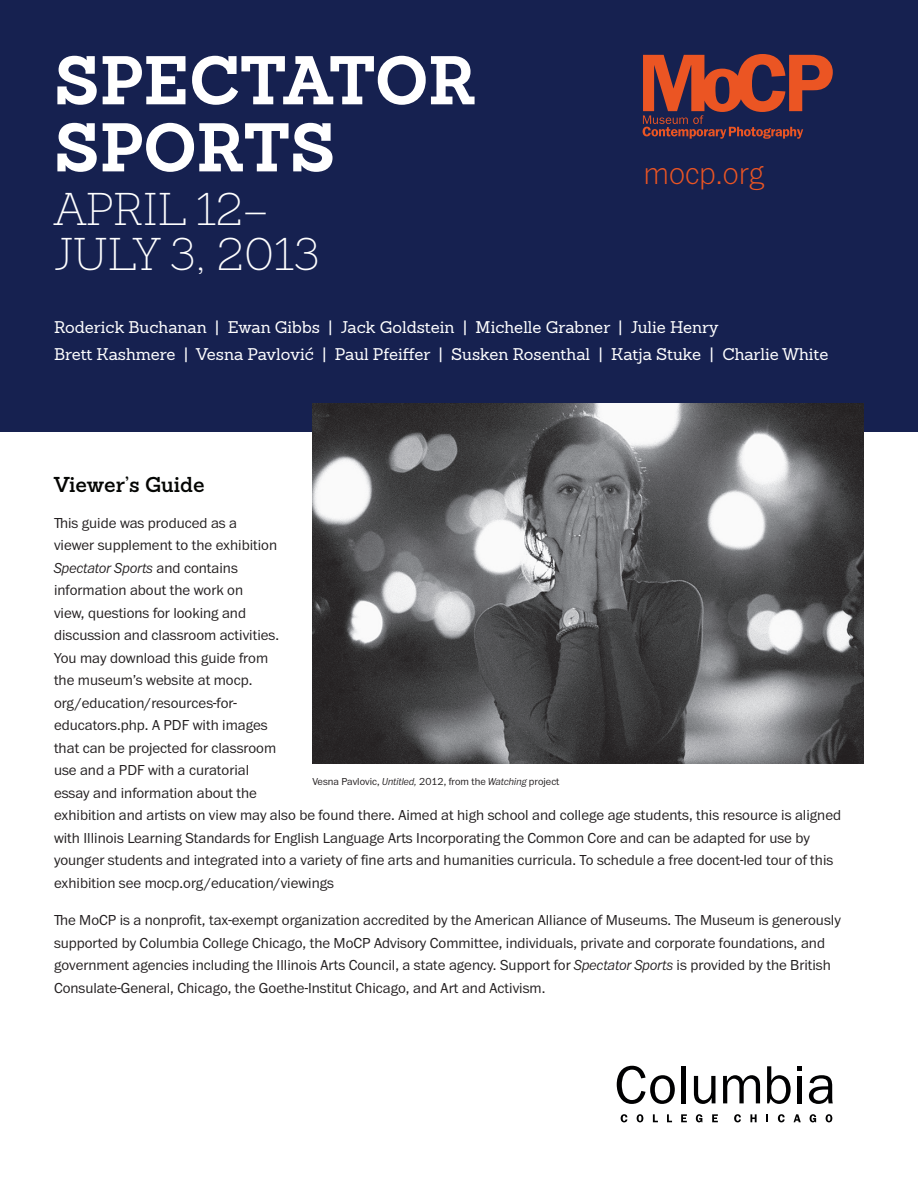
<style>
.page{position:relative;width:918px;height:1188px;background:#fff}
.page>*{position:absolute;margin:0;border:0;box-sizing:border-box;transform-origin:0 0}
.t1{font:700 67.05px/67.1px "Sanchez Slab";color:#fff}
.t2{font:44.7px/44.7px "Sanchez Slab Extra Ligh";color:#fff}
.t3{font:100 32.1px "Franklin ITC Pro";color:#eb5523}
.t4{font:600 21px "Sanchez Slab";color:#040503}
.t5{font:16.5px/27px "Sanchez Slab";color:#fff}
.t6{font:300 15px/22.5px "Franklin ITC Pro";color:#231f20}
.t7{font:300 10.5px "Franklin ITC Pro";color:#231f20}
.s1{font-style:italic}
</style>
<div class="page">
<div style="left:0;top:0;width:918px;height:432px;background:#162150"></div>
<svg style="left:643px;top:54px;width:190px;height:85px"></svg>
<svg style="left:617px;top:1066px;width:58px;height:38px"></svg>
<hr style="left:682px;top:1066px;width:4px;height:37px;background:#000001">
<svg style="left:694px;top:1076px;width:21px;height:28px"></svg>
<svg style="left:723px;top:1075px;width:37px;height:28px"></svg>
<svg style="left:767px;top:1066px;width:24px;height:38px"></svg>
<svg style="left:797px;top:1066px;width:5px;height:5px"></svg>
<div style="left:797px;top:1076px;width:5px;height:27px;background:#000001"></div>
<svg style="left:809px;top:1075px;width:24px;height:29px"></svg>
<svg style="left:621px;top:1114px;width:6px;height:8px"></svg>
<svg style="left:637px;top:1114px;width:6px;height:8px"></svg>
<svg style="left:653px;top:1114px;width:5px;height:8px"></svg>
<svg style="left:667px;top:1114px;width:5px;height:8px"></svg>
<svg style="left:681px;top:1114px;width:6px;height:8px"></svg>
<svg style="left:696px;top:1114px;width:6px;height:8px"></svg>
<svg style="left:712px;top:1114px;width:6px;height:8px"></svg>
<svg style="left:734px;top:1114px;width:7px;height:8px"></svg>
<svg style="left:750px;top:1114px;width:7px;height:8px"></svg>
<svg style="left:766px;top:1114px;width:2px;height:8px"></svg>
<svg style="left:778px;top:1114px;width:7px;height:8px"></svg>
<svg style="left:794px;top:1114px;width:7px;height:8px"></svg>
<svg style="left:810px;top:1114px;width:6px;height:8px"></svg>
<svg style="left:826px;top:1114px;width:6px;height:8px"></svg>
<img style="left:312px;top:403px;width:552px;height:360px">
<h1 class="t1" style="left:54px;top:46px;width:423px">SPECTATOR<br>SPORTS</h1>
<h2 class="t2" style="left:54px;top:187px;width:267px">April 12–<br>July 3, 2013</h2>
<h3 class="t3" style="left:643px;top:157px;width:122px">mocp.org</h3>
<p class="t5" style="left:54px;top:313px;width:776px">Roderick Buchanan | Ewan Gibbs | Jack Goldstein | Michelle Grabner | Julie Henry<br>Brett Kashmere | Vesna Pavlović | Paul Pfeiffer | Susken Rosenthal | Katja Stuke | Charlie White</p>
<h3 class="t4" style="left:54px;top:471px;width:152px">Viewer’s Guide</h3>
<p class="t6" style="left:54px;top:512px;width:789px">This guide was produced as a<br>viewer supplement to the exhibition<br><span class="s1">Spectator Sports</span> and contains<br>information about the work on<br>view, questions for looking and<br>discussion and classroom activities.<br>You may download this guide from<br>the museum’s website at mocp.<br>org/education/resources-for-<br>educators.php. A PDF with images<br>that can be projected for classroom<br>use and a PDF with a curatorial<br>essay and information about the<br>exhibition and artists on view may also be found there. Aimed at high school and college age students, this resource is aligned with Illinois Learning Standards for English Language Arts Incorporating the Common Core and can be adapted for use by younger students and integrated into a variety of fine arts and humanities curricula. To schedule a free docent-led tour of this exhibition see mocp.org/education/viewings</p>
<p class="t6" style="left:54px;top:909px;width:788px">The MoCP is a nonprofit, tax-exempt organization accredited by the American Alliance of Museums. The Museum is generously supported by Columbia College Chicago, the MoCP Advisory Committee, individuals, private and corporate foundations, and government agencies including the Illinois Arts Council, a state agency. Support for <span class="s1">Spectator Sports</span> is provided by the British Consulate-General, Chicago, the Goethe-Institut Chicago, and Art and Activism.</p>
<p class="t7" style="left:312px;top:776px;width:248px">Vesna Pavlovic, <span class="s1">Untitled,</span> 2012, from the <span class="s1">Watching</span> project</p>
</div>
